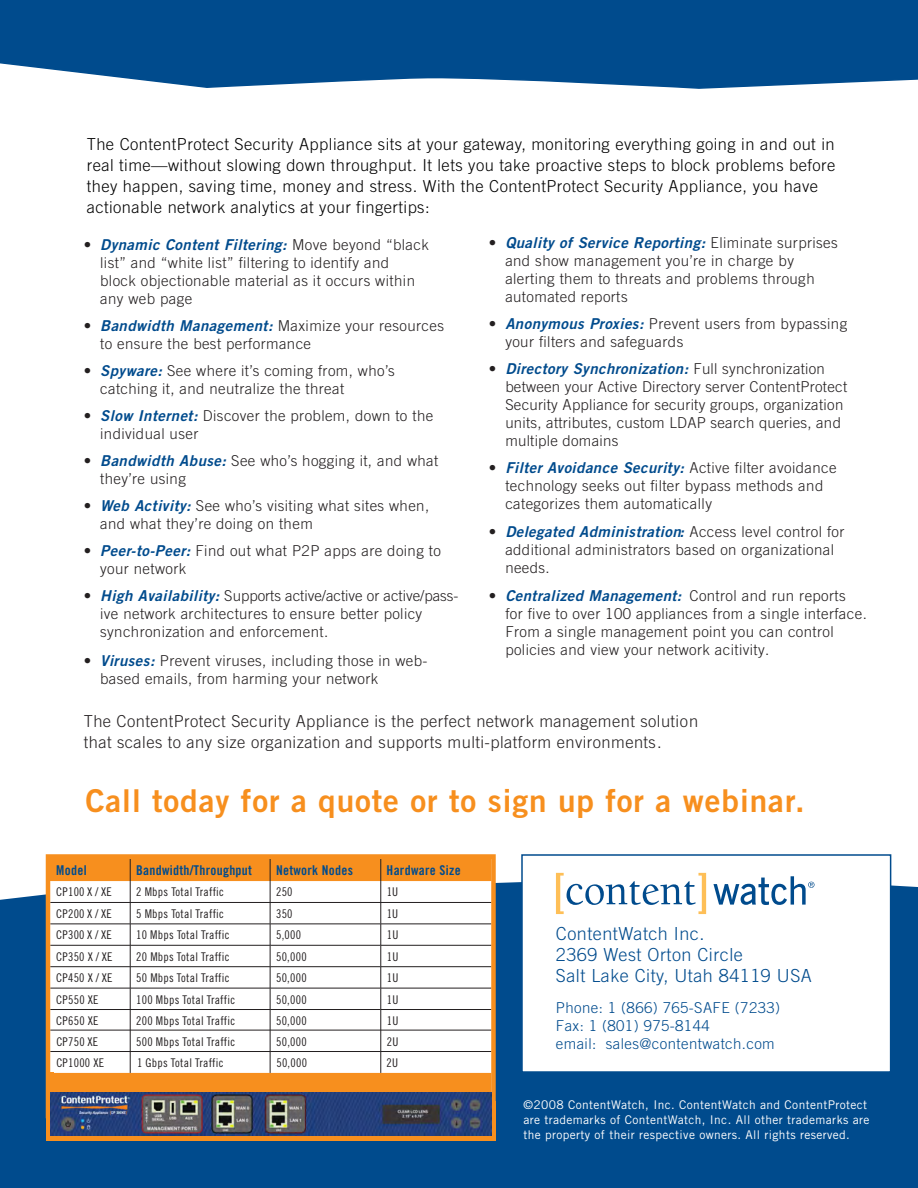
<style>
.page{position:relative;width:918px;height:1188px;background:#fff}
.page>*{position:absolute;margin:0;border:0;box-sizing:border-box;transform-origin:0 0}
.t1{font:31.5px "Trade Gothic Bold Two";letter-spacing:.03em;color:#f78f1e}
.t2{font:300 18px/21px "Trade Gothic";letter-spacing:.025em;color:#004b8d}
.t3{font:300 16.5px/21px "Trade Gothic";letter-spacing:.025em;color:#000}
.t4{font:300 16.5px/21px "Trade Gothic";letter-spacing:.025em;color:#231f20}
.t5{font:300 15px/18px "Trade Gothic";letter-spacing:.025em;color:#231f20}
.t6{font:italic 15px "Trade Gothic Bold Two";letter-spacing:.03em;color:#004b8d}
.t7{font:300 15px/18px "Trade Gothic";letter-spacing:.025em;color:#004b8d}
.t8{font:13.5px "Trade Gothic Bold Cond Twenty";letter-spacing:.02em;color:#004b8d}
.t9{font:12px "Trade Gothic Cond Eighteen";letter-spacing:.02em;color:#231f20}
.t10{font:12px/15px "Trade Gothic";letter-spacing:.03em;color:#fff}
.s1{font-family:"Trade Gothic";font-weight:300;font-style:normal;color:#231f20}
.s2{font-family:"Trade Gothic Bold Two";font-weight:400;font-style:italic;color:#004b8d}
</style>
<div class="page">
<div style="left:0;top:875px;width:918px;height:313px;background:#004b8d"></div>
<div style="left:521px;top:854px;width:370px;height:219px;background:#fff;border:2px solid #004b8d"></div>
<svg style="left:0;top:0;width:918px;height:89px;background:#155a96"></svg>
<svg style="left:556px;top:873px;width:150px;height:41px"></svg>
<svg style="left:713px;top:876px;width:101px;height:29px"></svg>
<svg style="left:46px;top:854px;width:450px;height:247px"></svg>
<div style="left:20px;top:1118px;width:483px;height:70px;background:#004b8d"></div>
<div style="left:46px;top:1101px;width:450px;height:40px;background:#f78f1e"></div>
<img style="left:51px;top:1093px;width:440px;height:43px">
<hr style="left:51px;top:856px;width:442px;height:4px;background:#f78f1e">
<div style="left:48px;top:856px;width:8px;height:25px;background:#f78f1e"></div>
<div style="left:48px;top:1073px;width:6px;height:19px;background:#f78f1e"></div>
<p class="t3" style="left:87px;top:133px;width:750px">The ContentProtect Security Appliance sits at your gateway, monitoring everything going in and out in real time—without slowing down throughput. It lets you take proactive steps to block problems before they happen, saving time, money and stress. With the ContentProtect Security Appliance, you have actionable network analytics at your fingertips:</p>
<p class="t6" style="left:84px;top:236px;width:347px"><span class="s1">•</span> Dynamic Content Filtering: <span class="s1">Move beyond “black</span></p>
<p class="t5" style="left:100px;top:254px;width:316px">list” and “white list” filtering to identify and block objectionable material as it occurs within any web page</p>
<p class="t5" style="left:100px;top:317px;width:345px;text-indent:-16px">• <span class="s2">Bandwidth Management:</span> Maximize your resources to ensure the best performance</p>
<p class="t5" style="left:100px;top:362px;width:296px;text-indent:-16px">• <span class="s2">Spyware:</span> See where it’s coming from, who’s catching it, and neutralize the threat</p>
<p class="t5" style="left:100px;top:407px;width:335px;text-indent:-17px">• <span class="s2">Slow Internet:</span> Discover the problem, down to the individual user</p>
<p class="t5" style="left:100px;top:452px;width:340px;text-indent:-17px">• <span class="s2">Bandwidth Abuse:</span> See who’s hogging it, and what they’re using</p>
<p class="t5" style="left:100px;top:497px;width:331px;text-indent:-16px">• <span class="s2">Web Activity:</span> See who’s visiting what sites when, and what they’re doing on them</p>
<p class="t5" style="left:100px;top:542px;width:342px;text-indent:-17px">• <span class="s2">Peer-to-Peer:</span> Find out what P2P apps are doing to your network</p>
<p class="t5" style="left:100px;top:587px;width:360px;text-indent:-17px">• <span class="s2">High Availability:</span> Supports active/active or active/pass&shy;ive network architectures to ensure better policy synchronization and enforcement.</p>
<p class="t5" style="left:100px;top:652px;width:329px;text-indent:-16px">• <span class="s2">Viruses:</span> Prevent viruses, including those in web&shy;based emails, from harming your network</p>
<p class="t6" style="left:489px;top:234px;width:351px"><span class="s1">•</span> Quality of Service Reporting: <span class="s1">Eliminate surprises</span></p>
<p class="t5" style="left:505px;top:252px;width:311px">and show management you’re in charge by alerting them to threats and problems through automated reports</p>
<p class="t5" style="left:505px;top:315px;width:344px;text-indent:-16px">• <span class="s2">Anonymous Proxies:</span> Prevent users from bypassing your filters and safeguards</p>
<p class="t6" style="left:489px;top:360px;width:338px"><span class="s1">•</span> Directory Synchronization: <span class="s1">Full synchronization</span></p>
<p class="t5" style="left:505px;top:378px;width:343px">between your Active Directory server ContentProtect Security Appliance for security groups, organization units, attributes, custom LDAP search queries, and multiple domains</p>
<p class="t6" style="left:489px;top:459px;width:349px"><span class="s1">•</span> Filter Avoidance Security: <span class="s1">Active filter avoidance</span></p>
<p class="t5" style="left:505px;top:477px;width:320px">technology seeks out filter bypass methods and categorizes them automatically</p>
<p class="t6" style="left:489px;top:522px;width:357px"><span class="s1">•</span> Delegated Administration: <span class="s1">Access level control for</span></p>
<p class="t5" style="left:505px;top:540px;width:330px">additional administrators based on organizational needs.</p>
<p class="t6" style="left:489px;top:586px;width:359px"><span class="s1">•</span> Centralized Management: <span class="s1">Control and run reports</span></p>
<p class="t5" style="left:505px;top:604px;width:363px">for five to over 100 appliances from a single interface.<br>From a single management point you can control policies and view your network acitivity.</p>
<p class="t4" style="left:84px;top:710px;width:616px">The ContentProtect Security Appliance is the perfect network management solution that scales to any size organization and supports multi-platform environments.</p>
<h1 class="t1" style="left:86px;top:781px;width:721px">Call today for a quote or to sign up for a webinar.</h1>
<p class="t8" style="left:56px;top:862px;width:32px">Model</p>
<p class="t8" style="left:136px;top:862px;width:117px">Bandwidth/Throughput</p>
<p class="t8" style="left:276px;top:862px;width:79px">Network Nodes</p>
<p class="t8" style="left:387px;top:862px;width:76px">Hardware Size</p>
<p class="t9" style="left:56px;top:885px;width:57px">CP100 X / XE</p>
<p class="t9" style="left:136px;top:885px;width:89px">2 Mbps Total Traffic</p>
<p class="t9" style="left:276px;top:885px;width:18px">250</p>
<p class="t9" style="left:387px;top:885px;width:13px">1U</p>
<p class="t9" style="left:56px;top:906px;width:57px">CP200 X / XE</p>
<p class="t9" style="left:136px;top:906px;width:89px">5 Mbps Total Traffic</p>
<p class="t9" style="left:276px;top:906px;width:18px">350</p>
<p class="t9" style="left:387px;top:906px;width:13px">1U</p>
<p class="t9" style="left:56px;top:928px;width:57px">CP300 X / XE</p>
<p class="t9" style="left:136px;top:928px;width:95px">10 Mbps Total Traffic</p>
<p class="t9" style="left:276px;top:928px;width:27px">5,000</p>
<p class="t9" style="left:387px;top:928px;width:13px">1U</p>
<p class="t9" style="left:56px;top:949px;width:58px">CP350 X / XE</p>
<p class="t9" style="left:136px;top:949px;width:95px">20 Mbps Total Traffic</p>
<p class="t9" style="left:276px;top:949px;width:32px">50,000</p>
<p class="t9" style="left:387px;top:949px;width:13px">1U</p>
<p class="t9" style="left:56px;top:971px;width:58px">CP450 X / XE</p>
<p class="t9" style="left:136px;top:971px;width:95px">50 Mbps Total Traffic</p>
<p class="t9" style="left:276px;top:971px;width:32px">50,000</p>
<p class="t9" style="left:387px;top:971px;width:13px">1U</p>
<p class="t9" style="left:56px;top:992px;width:44px">CP550 XE</p>
<p class="t9" style="left:136px;top:992px;width:100px">100 Mbps Total Traffic</p>
<p class="t9" style="left:276px;top:992px;width:32px">50,000</p>
<p class="t9" style="left:387px;top:992px;width:13px">1U</p>
<p class="t9" style="left:56px;top:1014px;width:44px">CP650 XE</p>
<p class="t9" style="left:136px;top:1014px;width:100px">200 Mbps Total Traffic</p>
<p class="t9" style="left:276px;top:1014px;width:32px">50,000</p>
<p class="t9" style="left:387px;top:1014px;width:13px">1U</p>
<p class="t9" style="left:56px;top:1034px;width:43px">CP750 XE</p>
<p class="t9" style="left:136px;top:1034px;width:100px">500 Mbps Total Traffic</p>
<p class="t9" style="left:276px;top:1034px;width:32px">50,000</p>
<p class="t9" style="left:387px;top:1034px;width:13px">2U</p>
<p class="t9" style="left:56px;top:1056px;width:49px">CP1000 XE</p>
<p class="t9" style="left:137px;top:1056px;width:88px">1 Gbps Total Traffic</p>
<p class="t9" style="left:276px;top:1056px;width:32px">50,000</p>
<p class="t9" style="left:386px;top:1056px;width:13px">2U</p>
<p class="t2" style="left:556px;top:923px;width:257px">ContentWatch Inc.<br>2369 West Orton Circle<br>Salt Lake City, Utah 84119 USA</p>
<p class="t7" style="left:556px;top:999px;width:226px">Phone: 1 (866) 765-SAFE (7233)<br>Fax: 1 (801) 975-8144<br>email: sales@contentwatch.com</p>
<p class="t10" style="left:524px;top:1097px;width:347px">©2008 ContentWatch, Inc. ContentWatch and ContentProtect are trademarks of ContentWatch, Inc. All other trademarks are the property of their respective owners. All rights reserved.</p>
</div>
